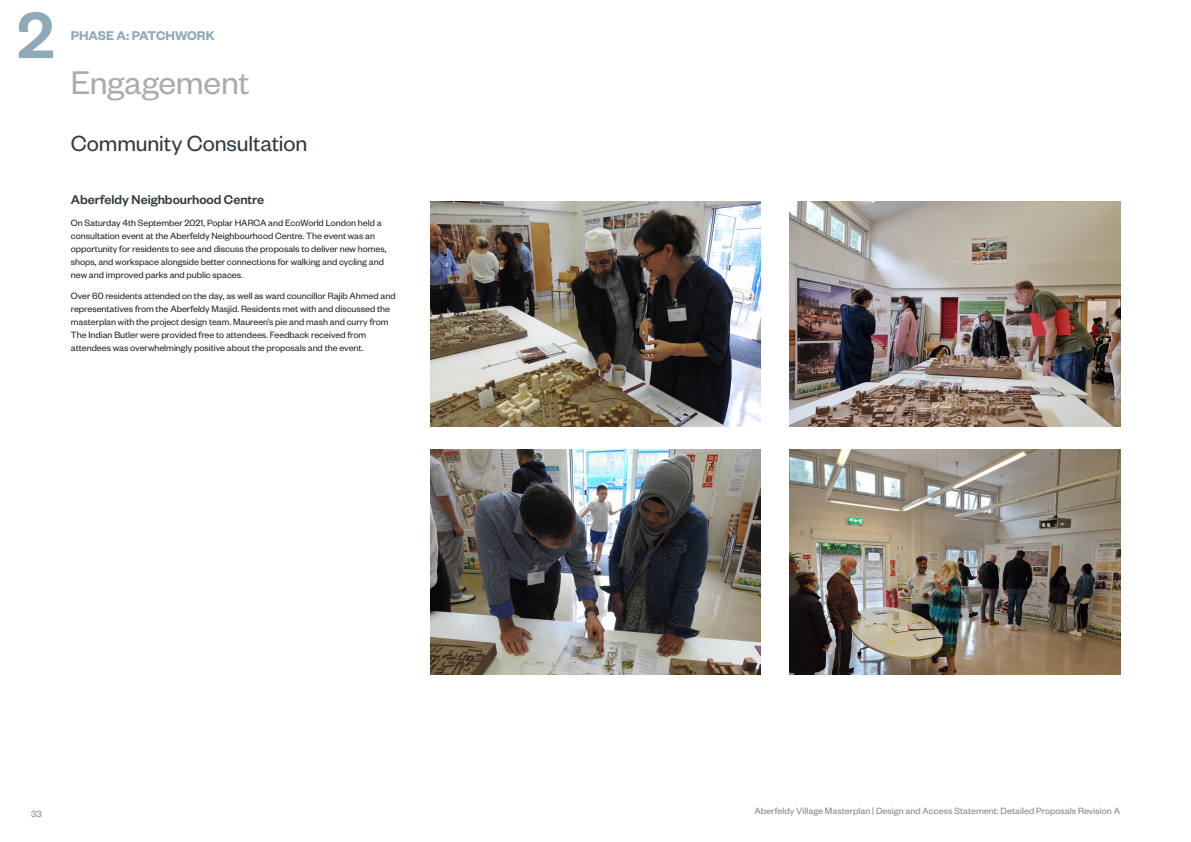
<style>
.page{position:relative;width:1191px;height:842px;background:#fff}
.page>*{position:absolute;margin:0;border:0;box-sizing:border-box;transform-origin:0 0}
.t1{font:500 72px "Founders Grotesk";color:#8fa9ba}
.Page_Title_continuat{font:36px "Founders Grotesk";letter-spacing:-.01em;color:#ababae}
.Page_Subtitle{font:24px "Founders Grotesk";letter-spacing:-.005em;color:#2e3b40}
.Body_Heading{font:500 14px "Founders Grotesk";color:#2e3b40}
.t2{font:600 14px "Founders Grotesk";letter-spacing:-.005em;color:#8fa9ba}
.Body_text{font:10px/13px "Founders Grotesk";color:#231f20}
.t3{font:10px "Founders Grotesk";letter-spacing:.005em;color:#808388}
</style>
<div class="page">
<img style="left:430px;top:450px;width:331px;height:225px">
<img style="left:789px;top:450px;width:331px;height:225px">
<img style="left:430px;top:202px;width:331px;height:225px">
<img style="left:789px;top:202px;width:331px;height:225px">
<h1 class="t1" style="left:17px;top:-10px;width:38px">2</h1>
<h3 class="t2" style="left:71px;top:27px;width:145px">PHASE A: PATCHWORK</h3>
<p class="Page_Title_continuat" style="left:71px;top:60px;width:180px">Engagement</p>
<p class="Page_Subtitle" style="left:71px;top:128px;width:238px">Community Consultation</p>
<p class="Body_Heading" style="left:71px;top:191px;width:195px">Aberfeldy Neighbourhood Centre</p>
<p class="Body_text" style="left:71px;top:216px;width:317px">On Saturday 4th September 2021, Poplar HARCA and EcoWorld London held a consultation event at the Aberfeldy Neighbourhood Centre. The event was an opportunity for residents to see and discuss the proposals to deliver new homes, shops, and workspace alongside better connections for walking and cycling and new and improved parks and public spaces.</p>
<p class="Body_text" style="left:71px;top:289px;width:326px">Over 60 residents attended on the day, as well as ward councillor Rajib Ahmed and representatives from the Aberfeldy Masjid. Residents met with and discussed the masterplan with the project design team. Maureen’s pie and mash and curry from The Indian Butler were provided free to attendees. Feedback received from attendees was overwhelmingly positive about the proposals and the event.</p>
<p class="t3" style="left:31px;top:808px;width:12px">33</p>
<p class="t3" style="left:754px;top:805px;width:367px">Aberfeldy Village Masterplan | Design and Access Statement: Detailed Proposals Revision A</p>
</div>
